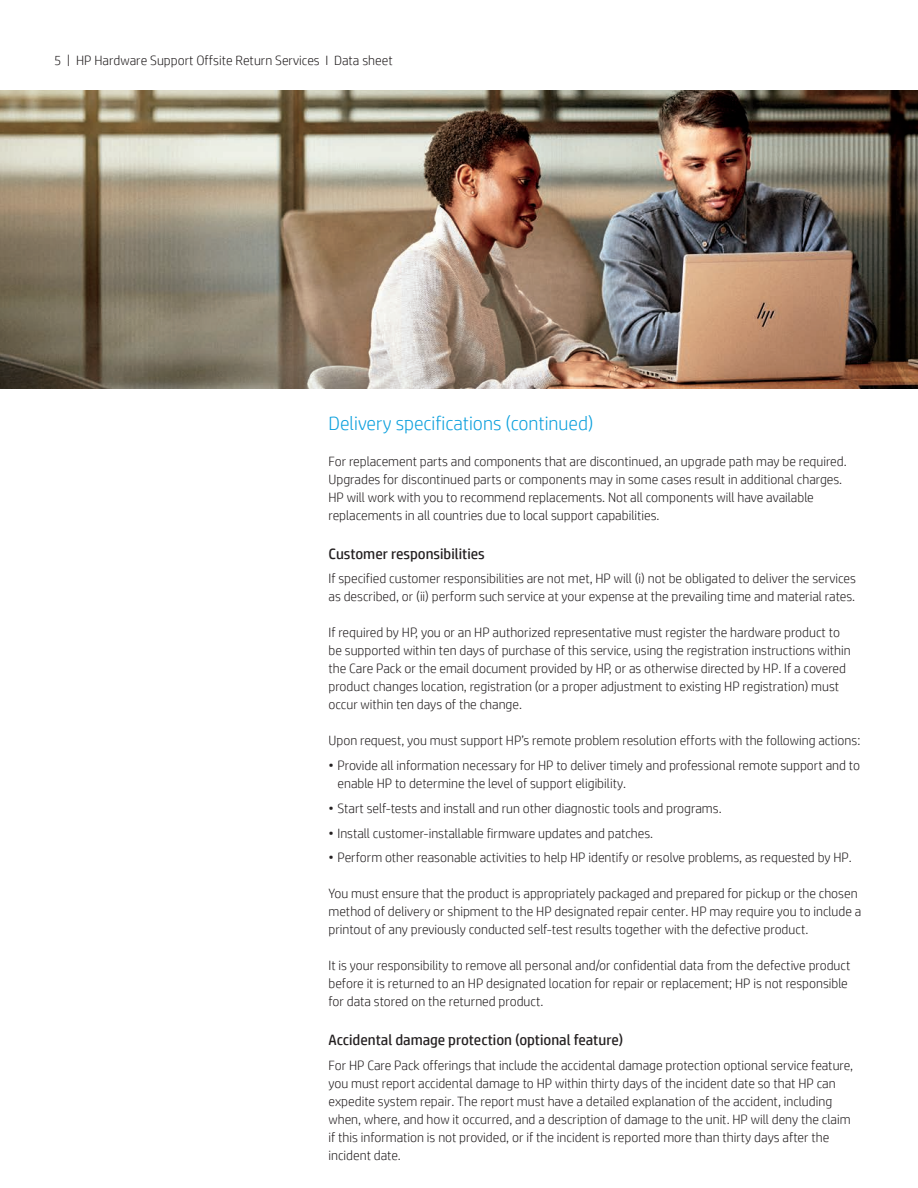
<style>
.page{position:relative;width:918px;height:1188px;background:#fff}
.page>*{position:absolute;margin:0;border:0;box-sizing:border-box;transform-origin:0 0}
.Subhead_no_space{font:300 19.5px "HP Simplified";color:#0ca0dd}
.Subhead_no_space-2{font:15px "HP Simplified";color:#231f20}
.Subhead_no_space-3{font:300 13.5px/18px "HP Simplified";color:#231f20}
</style>
<div class="page">
<img style="left:0;top:90px;width:918px;height:298px">
<p class="Subhead_no_space-3" style="left:54px;top:51px;width:340px">5 | HP Hardware Support Offsite Return Services I Data sheet</p>
<p class="Subhead_no_space" style="left:328px;top:410px;width:267px">Delivery specifications (continued)</p>
<p class="Subhead_no_space-3" style="left:328px;top:451px;width:520px">For replacement parts and components that are discontinued, an upgrade path may be required.<br>Upgrades for discontinued parts or components may in some cases result in additional charges.<br>HP will work with you to recommend replacements. Not all components will have available replacements in all countries due to local support capabilities.</p>
<p class="Subhead_no_space-2" style="left:328px;top:544px;width:158px">Customer responsibilities</p>
<p class="Subhead_no_space-3" style="left:328px;top:569px;width:529px">If specified customer responsibilities are not met, HP will (i) not be obligated to deliver the services as described, or (ii) perform such service at your expense at the prevailing time and material rates.</p>
<p class="Subhead_no_space-3" style="left:328px;top:623px;width:524px">If required by HP, you or an HP authorized representative must register the hardware product to be supported within ten days of purchase of this service, using the registration instructions within the Care Pack or the email document provided by HP, or as otherwise directed by HP. If a covered product changes location, registration (or a proper adjustment to existing HP registration) must occur within ten days of the change.</p>
<p class="Subhead_no_space-3" style="left:328px;top:731px;width:533px">Upon request, you must support HP’s remote problem resolution efforts with the following actions:</p>
<p class="Subhead_no_space-3" style="left:338px;top:756px;width:524px;text-indent:-9px">• Provide all information necessary for HP to deliver timely and professional remote support and to enable HP to determine the level of support eligibility.</p>
<p class="Subhead_no_space-3" style="left:328px;top:799px;width:395px">• Start self-tests and install and run other diagnostic tools and programs.</p>
<p class="Subhead_no_space-3" style="left:328px;top:823px;width:326px">• Install customer-installable firmware updates and patches.</p>
<p class="Subhead_no_space-3" style="left:328px;top:848px;width:525px">• Perform other reasonable activities to help HP identify or resolve problems, as requested by HP.</p>
<p class="Subhead_no_space-3" style="left:328px;top:884px;width:534px">You must ensure that the product is appropriately packaged and prepared for pickup or the chosen method of delivery or shipment to the HP designated repair center. HP may require you to include a printout of any previously conducted self-test results together with the defective product.</p>
<p class="Subhead_no_space-3" style="left:328px;top:956px;width:524px">It is your responsibility to remove all personal and/or confidential data from the defective product before it is returned to an HP designated location for repair or replacement; HP is not responsible for data stored on the returned product.</p>
<p class="Subhead_no_space-2" style="left:328px;top:1030px;width:296px">Accidental damage protection (optional feature)</p>
<p class="Subhead_no_space-3" style="left:328px;top:1056px;width:526px">For HP Care Pack offerings that include the accidental damage protection optional service feature, you must report accidental damage to HP within thirty days of the incident date so that HP can expedite system repair. The report must have a detailed explanation of the accident, including when, where, and how it occurred, and a description of damage to the unit. HP will deny the claim if this information is not provided, or if the incident is reported more than thirty days after the incident date.</p>
</div>
